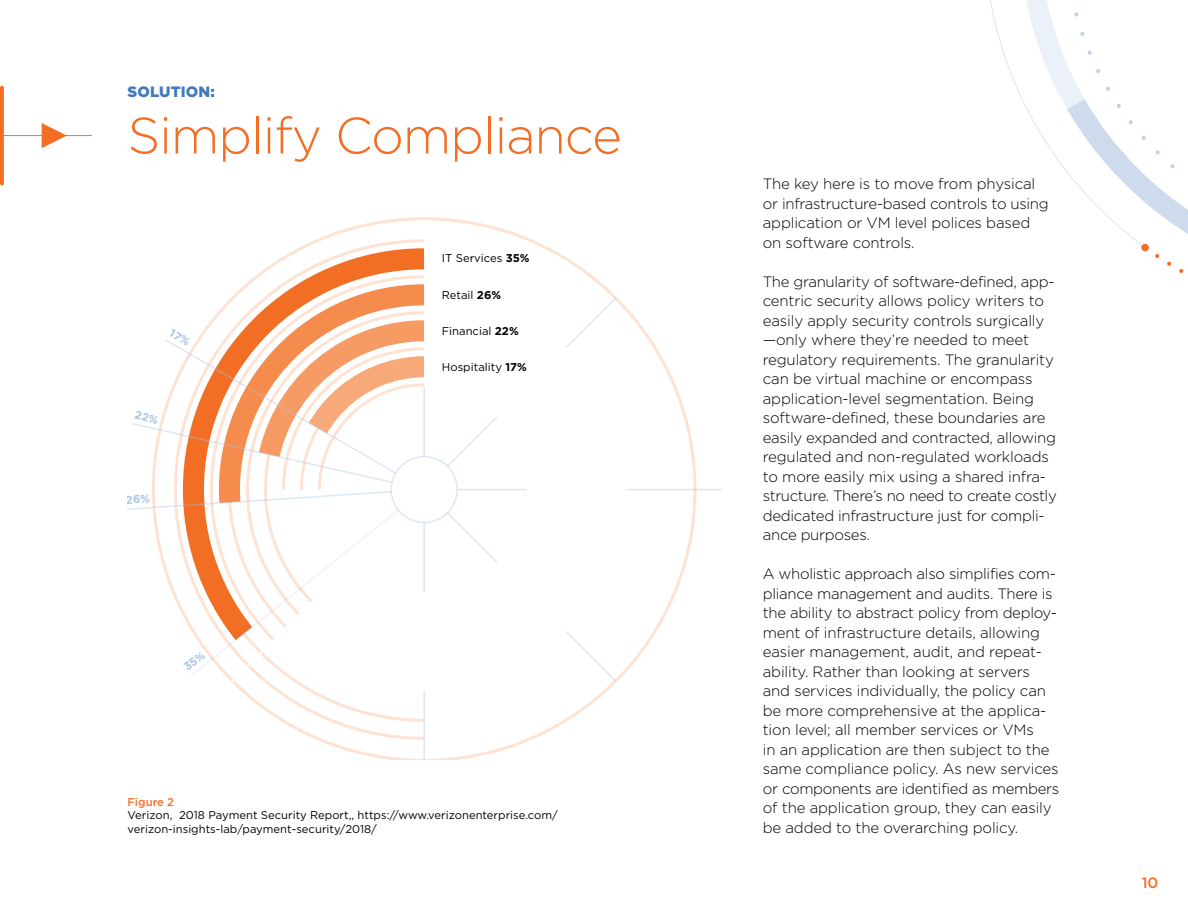
<style>
.page{position:relative;width:1188px;height:918px;background:#fff}
.page>*{position:absolute;margin:0;border:0;box-sizing:border-box;transform-origin:0 0}
.t1{font:300 51px "Gotham";letter-spacing:-.02em;color:#f36e24}
.t2{font:300 15px/19.5px "Gotham";letter-spacing:-.01em;color:#000}
.t3{font:900 15px "Gotham";letter-spacing:.01em;color:#4579bd}
.t4{font:500 15px "Gotham";color:#f36e24}
.t5{font:11.25px/13.5px "Gotham";color:#000}
.t6{font:500 11.25px "Gotham";color:#f36e24}
.s1{font-weight:700}
</style>
<div class="page">
<svg style="left:4px;top:123px;width:87px;height:25px"></svg>
<svg style="left:0;top:86px;width:4px;height:99px"></svg>
<svg style="left:990px;top:0;width:198px;height:273px"></svg>
<div style="left:1141px;top:244px;width:8px;height:7px;background:#f36e24;border-radius:50%"></div>
<svg style="left:320px;top:217px;width:104px;height:543px"></svg>
<svg style="left:424px;top:217px;width:272px;height:543px"></svg>
<svg style="left:447px;top:416px;width:50px;height:51px"></svg>
<hr style="left:423px;top:387px;width:2px;height:70px;background:#adc4e6">
<hr style="left:423px;top:522px;width:2px;height:70px;background:#adc4e6">
<hr style="left:423px;top:691px;width:2px;height:69px;background:#adc4e6">
<svg style="left:566px;top:631px;width:50px;height:51px"></svg>
<hr style="left:625px;top:489px;width:98px;height:1px;background:#adc4e6">
<svg style="left:566px;top:297px;width:50px;height:51px"></svg>
<hr style="left:457px;top:489px;width:70px;height:1px;background:#adc4e6">
<svg style="left:447px;top:512px;width:50px;height:51px"></svg>
<svg style="left:204px;top:238px;width:220px;height:503px"></svg>
<svg style="left:208px;top:274px;width:216px;height:431px"></svg>
<div style="left:390px;top:456px;width:68px;height:67px;border:2px solid #adc4e6;border-radius:50%"></div>
<svg style="left:127px;top:329px;width:297px;height:360px"></svg>
<p class="t3" style="left:128px;top:81px;width:89px">SOLUTION:</p>
<h1 class="t1" style="left:128px;top:103px;width:496px">Simplify Compliance</h1>
<p class="t5" style="left:442px;top:251px;width:89px">IT Services <span class="s1">35%</span></p>
<p class="t5" style="left:442px;top:288px;width:61px">Retail <span class="s1">26%</span></p>
<p class="t5" style="left:442px;top:324px;width:78px">Financial <span class="s1">22%</span></p>
<p class="t5" style="left:442px;top:360px;width:87px">Hospitality <span class="s1">17%</span></p>
<p class="t6" style="left:128px;top:796px;width:48px">Figure 2</p>
<p class="t5" style="left:128px;top:808px;width:432px">Verizon, 2018 Payment Security Report,, https://www.verizonenterprise.com/ verizon-insights-lab/payment-security/2018/</p>
<p class="t2" style="left:763px;top:174px;width:287px">The key here is to move from physical or infrastructure-based controls to using application or VM level polices based on software controls.</p>
<p class="t2" style="left:763px;top:272px;width:296px">The granularity of software-defined, app&shy;centric security allows policy writers to easily apply security controls surgically —only where they’re needed to meet regulatory requirements. The granularity can be virtual machine or encompass application-level segmentation. Being software-defined, these boundaries are easily expanded and contracted, allowing regulated and non-regulated workloads to more easily mix using a shared infra&shy;structure. There’s no need to create costly dedicated infrastructure just for compli&shy;ance purposes.</p>
<p class="t2" style="left:763px;top:564px;width:298px">A wholistic approach also simplifies com&shy;pliance management and audits. There is the ability to abstract policy from deploy&shy;ment of infrastructure details, allowing easier management, audit, and repeat&shy;ability. Rather than looking at servers and services individually, the policy can be more comprehensive at the applica&shy;tion level; all member services or VMs<br>in an application are then subject to the same compliance policy. As new services or components are identified as members of the application group, they can easily be added to the overarching policy.</p>
<p class="t4" style="left:1142px;top:874px;width:18px">10</p>
</div>
